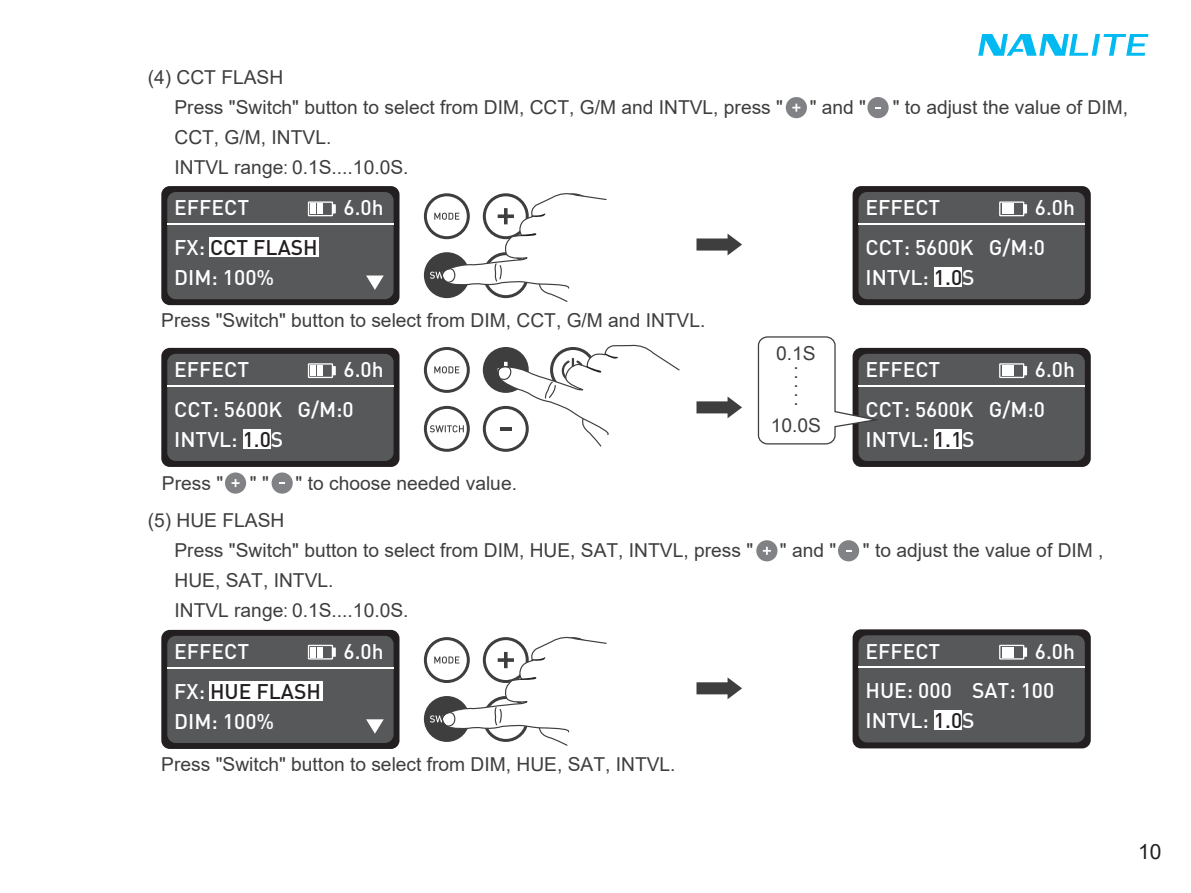
<style>
.page{position:relative;width:1191px;height:893px;background:#fff}
.page>*{position:absolute;margin:0;border:0;box-sizing:border-box;transform-origin:0 0}
.t1{font:500 21px/39.6px "DIN Pro";color:#fff}
.t2{font:21px "Arial";color:#231f20}
.t3{font:19.2px/30px "Arial";color:#3e3e3f}
.t4{font:19.2px/27px "Arial Unicode MS";color:#3e3e3f;text-align:center}
.s1{font-family:"Arial Narrow"}
.s2{color:#231f20}
</style>
<div class="page">
<svg style="left:978px;top:34px;width:170px;height:22px"></svg>
<svg style="left:696px;top:234px;width:46px;height:21px"></svg>
<svg style="left:696px;top:396px;width:46px;height:22px"></svg>
<svg style="left:696px;top:677px;width:46px;height:22px"></svg>
<div style="left:161px;top:186px;width:238px;height:119px;background:#231f20;border-radius:9px"></div>
<div style="left:167px;top:192px;width:226px;height:107px;background:#57585a;border-radius:9px"></div>
<hr style="left:167px;top:223px;width:226px;height:2px;background:#fff">
<svg style="left:366px;top:275px;width:18px;height:15px"></svg>
<div style="left:209px;top:238px;width:109px;height:19px;background:#fff"></div>
<div style="left:852px;top:186px;width:238px;height:119px;background:#231f20;border-radius:9px"></div>
<div style="left:858px;top:192px;width:226px;height:107px;background:#57585a;border-radius:9px"></div>
<hr style="left:858px;top:223px;width:226px;height:2px;background:#fff">
<div style="left:934px;top:267px;width:27px;height:20px;background:#fff"></div>
<div style="left:161px;top:348px;width:238px;height:119px;background:#231f20;border-radius:9px"></div>
<div style="left:167px;top:354px;width:226px;height:107px;background:#57585a;border-radius:9px"></div>
<hr style="left:167px;top:385px;width:226px;height:2px;background:#fff">
<div style="left:243px;top:429px;width:27px;height:20px;background:#fff"></div>
<div style="left:852px;top:348px;width:238px;height:119px;background:#231f20;border-radius:9px"></div>
<div style="left:858px;top:354px;width:226px;height:107px;background:#57585a;border-radius:9px"></div>
<hr style="left:858px;top:385px;width:226px;height:2px;background:#fff">
<div style="left:934px;top:429px;width:27px;height:20px;background:#fff"></div>
<svg style="left:757px;top:336px;width:120px;height:109px"></svg>
<div style="left:161px;top:630px;width:238px;height:119px;background:#231f20;border-radius:9px"></div>
<div style="left:167px;top:636px;width:226px;height:107px;background:#57585a;border-radius:9px"></div>
<hr style="left:167px;top:667px;width:226px;height:2px;background:#fff">
<svg style="left:366px;top:719px;width:18px;height:15px"></svg>
<div style="left:209px;top:681px;width:113px;height:20px;background:#fff"></div>
<div style="left:852px;top:629px;width:238px;height:119px;background:#231f20;border-radius:9px"></div>
<div style="left:858px;top:635px;width:226px;height:107px;background:#57585a;border-radius:9px"></div>
<hr style="left:858px;top:666px;width:226px;height:2px;background:#fff">
<div style="left:934px;top:711px;width:27px;height:19px;background:#fff"></div>
<div style="left:424px;top:193px;width:46px;height:46px;border:3px solid #3e3e3f;border-radius:50%"></div>
<div style="left:425px;top:254px;width:43px;height:43px;background:#3e3e3f;border-radius:50%"></div>
<div style="left:424px;top:252px;width:46px;height:46px;border:3px solid #3e3e3f;border-radius:50%"></div>
<svg style="left:430px;top:193px;width:177px;height:109px"></svg>
<div style="left:424px;top:347px;width:46px;height:46px;border:3px solid #3e3e3f;border-radius:50%"></div>
<div style="left:424px;top:406px;width:46px;height:46px;border:3px solid #3e3e3f;border-radius:50%"></div>
<div style="left:484px;top:348px;width:43px;height:43px;background:#3e3e3f;border-radius:50%"></div>
<div style="left:483px;top:347px;width:46px;height:46px;border:3px solid #3e3e3f;border-radius:50%"></div>
<div style="left:483px;top:406px;width:46px;height:46px;border:3px solid #3e3e3f;border-radius:50%"></div>
<svg style="left:497px;top:345px;width:183px;height:107px"></svg>
<svg style="left:434px;top:366px;width:25px;height:7px"></svg>
<svg style="left:430px;top:425px;width:34px;height:7px"></svg>
<div style="left:424px;top:637px;width:46px;height:46px;border:3px solid #3e3e3f;border-radius:50%"></div>
<div style="left:425px;top:697px;width:43px;height:43px;background:#3e3e3f;border-radius:50%"></div>
<div style="left:424px;top:696px;width:46px;height:46px;border:3px solid #3e3e3f;border-radius:50%"></div>
<svg style="left:430px;top:636px;width:177px;height:110px"></svg>
<div style="left:867px;top:97px;width:21px;height:21px;background:#808285;border-radius:50%"></div>
<div style="left:785px;top:97px;width:22px;height:21px;background:#808285;border-radius:50%"></div>
<svg style="left:792px;top:104px;width:8px;height:8px"></svg>
<div style="left:838px;top:540px;width:21px;height:21px;background:#808285;border-radius:50%"></div>
<div style="left:756px;top:540px;width:21px;height:21px;background:#808285;border-radius:50%"></div>
<svg style="left:763px;top:547px;width:8px;height:8px"></svg>
<div style="left:271px;top:472px;width:22px;height:22px;background:#808285;border-radius:50%"></div>
<svg style="left:279px;top:482px;width:6px;height:2px"></svg>
<div style="left:225px;top:472px;width:21px;height:22px;background:#808285;border-radius:50%"></div>
<svg style="left:231px;top:479px;width:8px;height:8px"></svg>
<svg style="left:308px;top:201px;width:28px;height:15px"></svg>
<svg style="left:999px;top:201px;width:28px;height:15px"></svg>
<svg style="left:308px;top:363px;width:28px;height:15px"></svg>
<svg style="left:999px;top:363px;width:28px;height:15px"></svg>
<svg style="left:308px;top:645px;width:28px;height:15px"></svg>
<svg style="left:999px;top:645px;width:28px;height:15px"></svg>
<p class="t3" style="left:174px;top:62px;width:610px;text-indent:-27px">(4) CCT FLASH<br>Press "Switch" button to select from DIM, CCT, G/M and INTVL, press "</p>
<p class="t3" style="left:174px;top:122px;width:235px">CCT, G/M, INTVL.<br>INTVL range<span class="s1">:</span> 0.1S....10.0S.</p>
<p class="t3" style="left:809px;top:92px;width:58px">" and "</p>
<p class="t3" style="left:892px;top:92px;width:237px">" to adjust the value of DIM,</p>
<p class="t1" style="left:174px;top:187px;width:145px">EFFECT<br>FX: <span class="s2">CCT FLASH</span></p>
<p class="t1" style="left:174px;top:257px;width:101px">DIM: 100%</p>
<p class="t1" style="left:865px;top:187px;width:181px">EFFECT<br>CCT: 5600K G/M:0</p>
<p class="t1" style="left:865px;top:257px;width:111px">INTVL: <span class="s2">1.0</span>S</p>
<p class="t1" style="left:343px;top:187px;width:42px">6.0h</p>
<p class="t1" style="left:1034px;top:187px;width:42px">6.0h</p>
<p class="t3" style="left:161px;top:305px;width:545px">Press "Switch" button to select from DIM, CCT, G/M and INTVL.</p>
<p class="t4" style="left:776px;top:339px;width:41px">0.1S</p>
<p class="t4" style="left:793px;top:348px;width:7px">.</p>
<p class="t4" style="left:793px;top:357px;width:7px">.</p>
<p class="t4" style="left:793px;top:366px;width:7px">.</p>
<p class="t4" style="left:793px;top:375px;width:7px">.</p>
<p class="t4" style="left:771px;top:384px;width:52px">.<br>10.0S</p>
<p class="t1" style="left:174px;top:349px;width:181px">EFFECT<br>CCT: 5600K G/M:0</p>
<p class="t1" style="left:174px;top:418px;width:111px">INTVL: <span class="s2">1.0</span>S</p>
<p class="t1" style="left:865px;top:349px;width:181px">EFFECT<br>CCT: 5600K G/M:0</p>
<p class="t1" style="left:865px;top:418px;width:111px">INTVL: <span class="s2">1.1</span>S</p>
<p class="t1" style="left:343px;top:349px;width:42px">6.0h</p>
<p class="t1" style="left:1034px;top:349px;width:42px">6.0h</p>
<p class="t3" style="left:162px;top:468px;width:63px">Press "</p>
<p class="t3" style="left:250px;top:468px;width:20px">" "</p>
<p class="t3" style="left:295px;top:468px;width:223px">" to choose needed value.</p>
<p class="t3" style="left:174px;top:505px;width:580px;text-indent:-27px">(5) HUE FLASH<br>Press "Switch" button to select from DIM, HUE, SAT, INTVL, press "</p>
<p class="t3" style="left:174px;top:565px;width:235px">HUE, SAT, INTVL.<br>INTVL range<span class="s1">:</span> 0.1S....10.0S.</p>
<p class="t3" style="left:780px;top:535px;width:58px">" and "</p>
<p class="t3" style="left:863px;top:535px;width:242px">" to adjust the value of DIM ,</p>
<p class="t1" style="left:174px;top:631px;width:148px">EFFECT<br>FX: <span class="s2">HUE FLASH</span></p>
<p class="t1" style="left:174px;top:700px;width:101px">DIM: 100%</p>
<p class="t1" style="left:865px;top:630px;width:190px">EFFECT<br>HUE: 000 SAT: 100</p>
<p class="t1" style="left:865px;top:700px;width:111px">INTVL: <span class="s2">1.0</span>S</p>
<p class="t1" style="left:343px;top:630px;width:42px">6.0h</p>
<p class="t1" style="left:1034px;top:630px;width:42px">6.0h</p>
<p class="t3" style="left:161px;top:749px;width:516px">Press "Switch" button to select from DIM, HUE, SAT, INTVL.</p>
<p class="t2" style="left:1138px;top:837px;width:25px">10</p>
</div>
